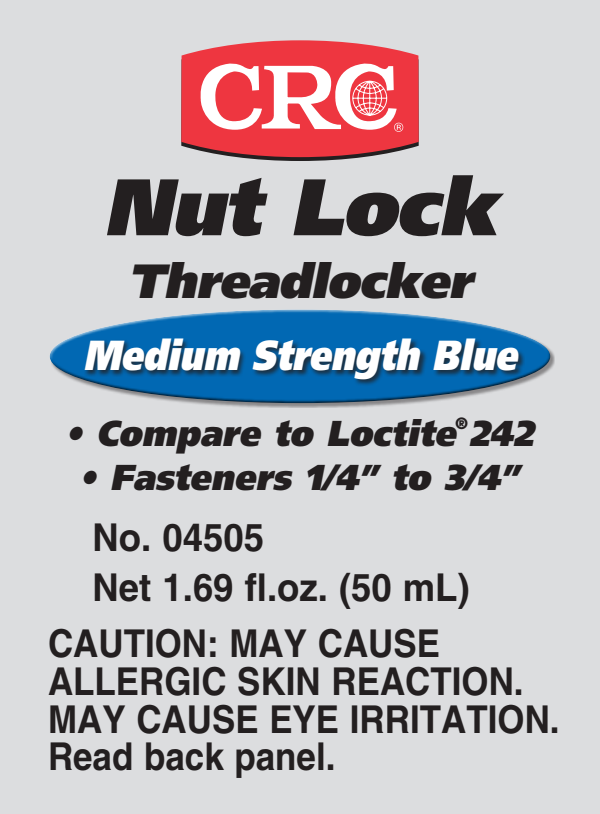
<style>
.page{position:relative;width:600px;height:814px;background:#dcdddf}
.page>*{position:absolute;margin:0;border:0;box-sizing:border-box;transform-origin:0 0}
.t1{font:italic 900 80px "Frutiger";color:#231f20}
.t2{font:italic 900 48px "Frutiger";color:#231f20}
.t3{font:italic 900 42px "Frutiger";color:#fff;scale:.83 1}
.t4{font:700 38.4px/37.6px "Helvetica";color:#231f20;scale:.91 1}
.t5{font:700 38.4px/50px "Helvetica";color:#231f20;scale:.95 1}
.t6{font:italic 900 36px "Frutiger";color:#231f20;scale:.94 1}
.t7{font:900 16.4px "Frutiger";color:#231f20}
</style>
<div class="page">
<svg style="left:237px;top:157px;width:126px;height:4px"></svg>
<svg style="left:181px;top:40px;width:238px;height:117px;background:#e24b54"></svg>
<svg style="left:196px;top:62px;width:207px;height:70px;background:#f5898f"></svg>
<div style="left:49px;top:306px;width:505px;height:55px;background:#fff;opacity:.75"></div>
<div style="left:49px;top:348px;width:505px;height:59px;background:#231f20;opacity:.75"></div>
<div style="left:84px;top:339px;width:441px;height:48px;background:#231f20;opacity:.75"></div>
<h1 class="t1" style="left:103px;top:158px;width:414px">Nut Lock</h1>
<p class="t2" style="left:128px;top:252px;width:357px">Threadlocker</p>
<p class="t3" style="left:83px;top:330px;width:536px">Medium Strength Blue</p>
<p class="t7" style="left:455px;top:413px;width:15px">®</p>
<p class="t6" style="left:66px;top:411px;width:508px">• Compare to Loctite 242</p>
<p class="t6" style="left:80px;top:455px;width:478px">• Fasteners 1/4” to 3/4”</p>
<p class="t5" style="left:93px;top:512px;width:398px">No. 04505<br>Net 1.69 fl.oz. (50 mL)</p>
<p class="t4" style="left:48px;top:624px;width:564px">CAUTION: MAY CAUSE<br>ALLERGIC SKIN REACTION.<br>MAY CAUSE EYE IRRITATION.<br>Read back panel.</p>
</div>
